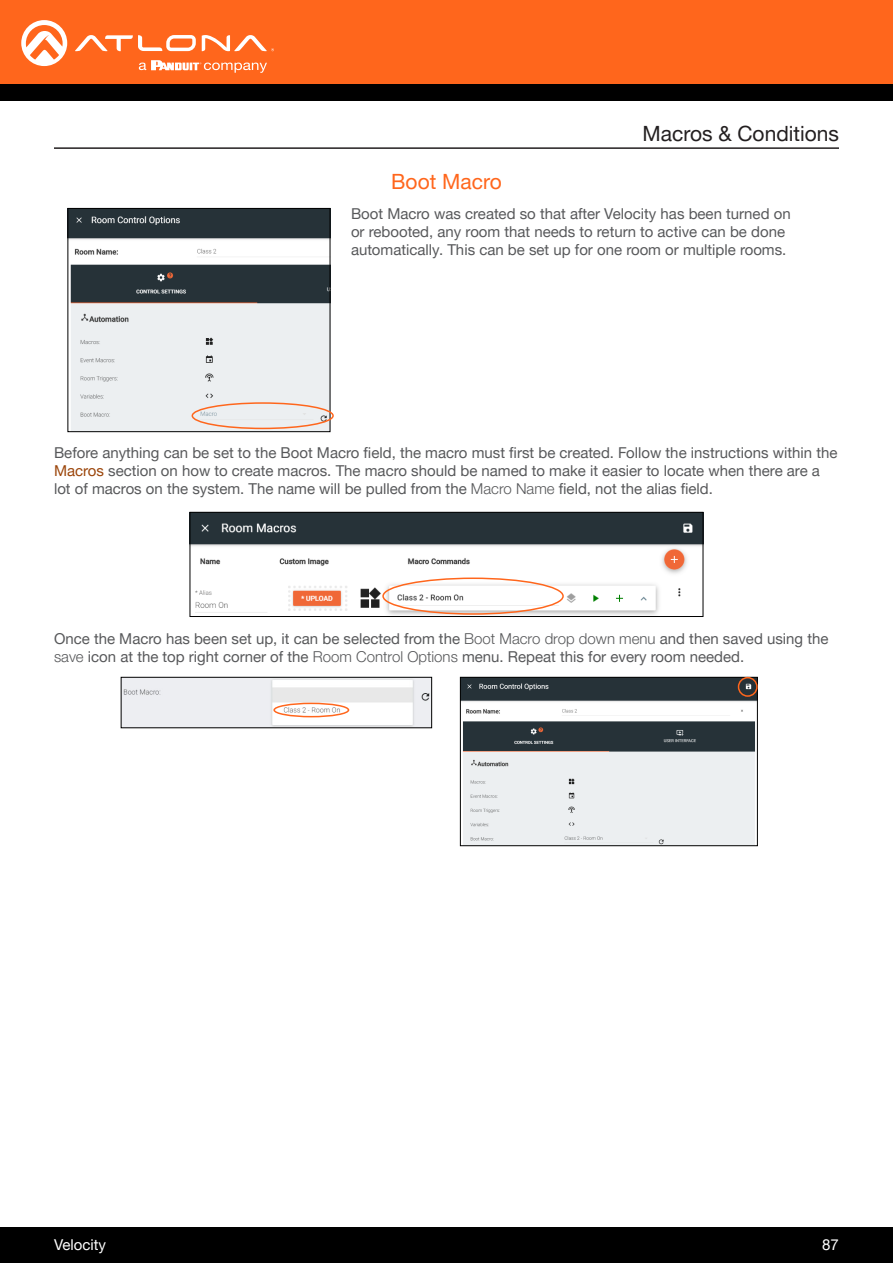
<style>
.page{position:relative;width:893px;height:1263px;background:#fff}
.page>*{position:absolute;margin:0;border:0;box-sizing:border-box;transform-origin:0 0}
.Non_TOC_Section_Head{font:21px "Helvetica Neue LTW1 G";color:#231f20}
.Subsection_Header{font:21px "Helvetica Neue LTW1 G";color:#ff661c}
.Bullets{font:15px/18px "Helvetica Neue LTW1 G";color:#57585a}
.t1{font:15px "Helvetica Neue LTW1 G";color:#fff}
.s1{color:#9b450a}
.s2{font-weight:300}
</style>
<div class="page">
<div style="left:0;top:1227px;width:893px;height:36px;background:#000"></div>
<div style="left:0;top:0;width:893px;height:84px;background:#ff661c"></div>
<div style="left:0;top:84px;width:893px;height:16px;background:#000"></div>
<svg style="left:75px;top:35px;width:121px;height:16px"></svg>
<svg style="left:202px;top:35px;width:72px;height:16px"></svg>
<svg style="left:21px;top:20px;width:46px;height:46px"></svg>
<svg style="left:139px;top:60px;width:128px;height:13px"></svg>
<img style="left:70px;top:210px;width:258px;height:220px">
<div style="left:68px;top:208px;width:262px;height:224px;border:1px solid #000"></div>
<div style="left:192px;top:402px;width:142px;height:27px;border:2px solid #ff661c;border-radius:50%"></div>
<hr style="left:54px;top:147px;width:785px;height:2px;background:#231f20">
<img style="left:123px;top:679px;width:307px;height:47px">
<div style="left:121px;top:677px;width:311px;height:51px;border:1px solid #000"></div>
<img style="left:192px;top:514px;width:509px;height:101px">
<div style="left:190px;top:512px;width:513px;height:105px;border:1px solid #000"></div>
<img style="left:462px;top:679px;width:294px;height:165px">
<div style="left:460px;top:677px;width:298px;height:169px;border:1px solid #000"></div>
<div style="left:382px;top:577px;width:182px;height:38px;border:2px solid #ff661c;border-radius:50%"></div>
<div style="left:273px;top:703px;width:76px;height:14px;border:2px solid #ff661c;border-radius:50%"></div>
<div style="left:738px;top:677px;width:20px;height:20px;border:2px solid #ff661c;border-radius:50%"></div>
<p class="Non_TOC_Section_Head" style="left:642px;top:120px;width:198px">Macros &amp; Conditions</p>
<p class="Subsection_Header" style="left:391px;top:169px;width:112px">Boot Macro</p>
<p class="Bullets" style="left:351px;top:204px;width:441px">Boot Macro was created so that after Velocity has been turned on or rebooted, any room that needs to return to active can be done automatically. This can be set up for one room or multiple rooms.</p>
<p class="Bullets" style="left:54px;top:444px;width:785px">Before anything can be set to the Boot Macro field, the macro must first be created. Follow the instructions within the<br><span class="s1">Macros</span> section on how to create macros. The macro should be named to make it easier to locate when there are a lot of macros on the system. The name will be pulled from the <span class="s2">Macro Name</span> field, not the alias field.</p>
<p class="Bullets" style="left:54px;top:630px;width:776px">Once the Macro has been set up, it can be selected from the <span class="s2">Boot Macro drop down menu</span> and then saved using the <span class="s2">save</span> icon at the top right corner of the <span class="s2">Room Control Options</span> menu. Repeat this for every room needed.</p>
<p class="t1" style="left:54px;top:1235px;width:54px">Velocity</p>
<p class="t1" style="left:822px;top:1235px;width:18px">87</p>
</div>
